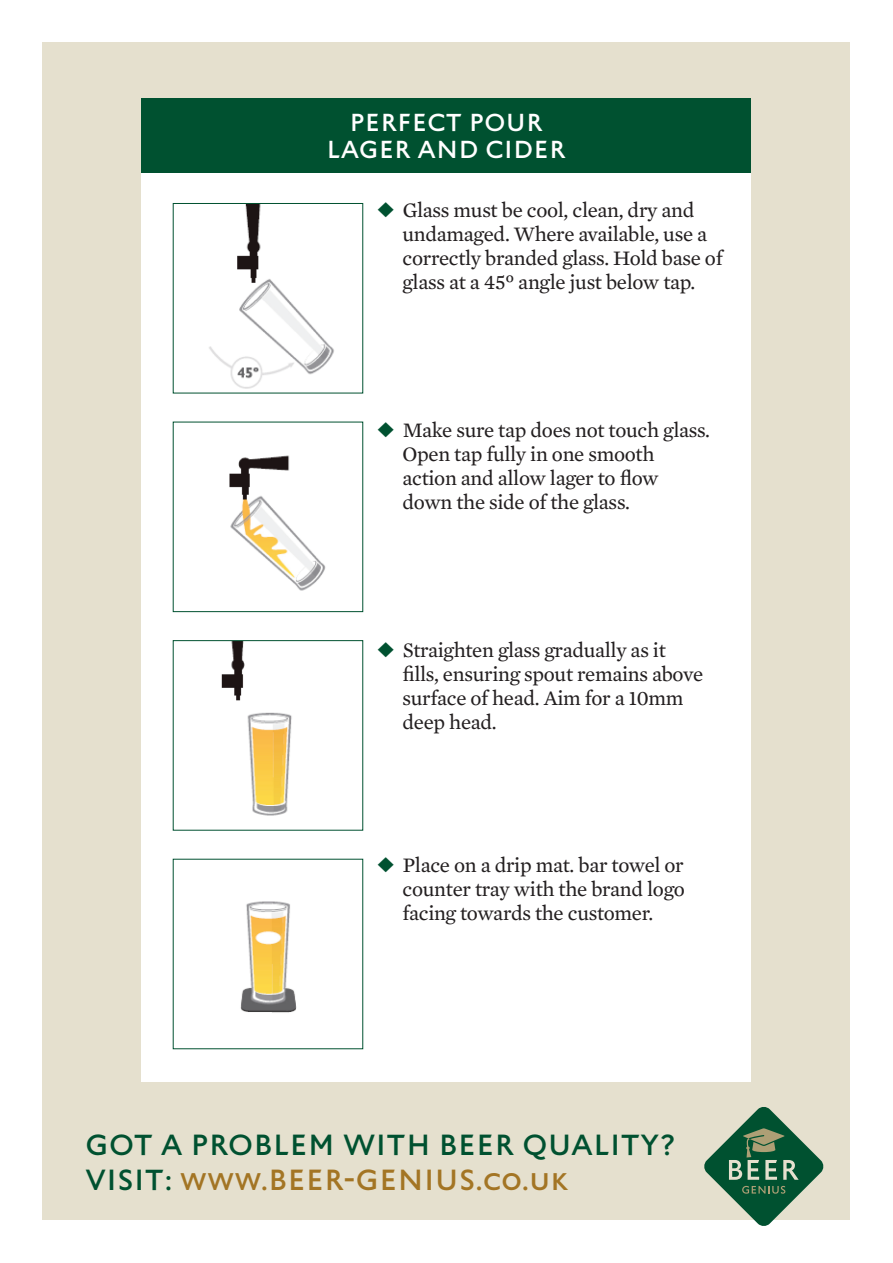
<style>
.page{position:relative;width:893px;height:1263px;background:#fff}
.page>*{position:absolute;margin:0;border:0;box-sizing:border-box;transform-origin:0 0}
.t1{font:31.95px/34.5px "St Edmund Sans";color:#005130}
.t2{font:27px/27px "St Edmund Sans";color:#fff;text-align:center}
.t3{font:21px/24px "Mercury Text G2";letter-spacing:-.015em;color:#231f20}
.s1{color:#005130}
.s2{color:#a37524}
</style>
<div class="page">
<div style="left:43px;top:43px;width:807px;height:1177px;background:#e5e0ce"></div>
<svg style="left:704px;top:1107px;width:119px;height:119px"></svg>
<div style="left:142px;top:98px;width:609px;height:983px;background:#fff"></div>
<div style="left:142px;top:98px;width:609px;height:75px;background:#005130"></div>
<img style="left:209px;top:205px;width:125px;height:184px">
<img style="left:229px;top:455px;width:97px;height:136px">
<img style="left:221px;top:642px;width:71px;height:174px">
<img style="left:240px;top:901px;width:57px;height:112px">
<p class="t2" style="left:326px;top:111px;width:241px">PERFECT POUR<br>LAGER AND CIDER</p>
<p class="t3" style="left:402px;top:198px;width:322px;text-indent:-26px"><span class="s1">◆</span> Glass must be cool, clean, dry and undamaged. Where available, use a correctly branded glass. Hold base of glass at a 45º angle just below tap.</p>
<p class="t3" style="left:402px;top:417px;width:309px;text-indent:-26px"><span class="s1">◆</span> Make sure tap does not touch glass.<br>Open tap fully in one smooth action and allow lager to flow down the side of the glass.</p>
<p class="t3" style="left:402px;top:637px;width:302px;text-indent:-26px"><span class="s1">◆</span> Straighten glass gradually as it fills, ensuring spout remains above surface of head. Aim for a 10mm deep head.</p>
<p class="t3" style="left:402px;top:852px;width:284px;text-align:justify;text-indent:-26px"><span class="s1">◆</span> Place on a drip mat. bar towel or counter tray with the brand logo facing towards the customer.</p>
<h1 class="t1" style="left:85px;top:1130px;width:592px">GOT A PROBLEM WITH BEER QUALITY?<br>VISIT: <span class="s2">www.BEER-GENIUS.co.uk</span></h1>
</div>
